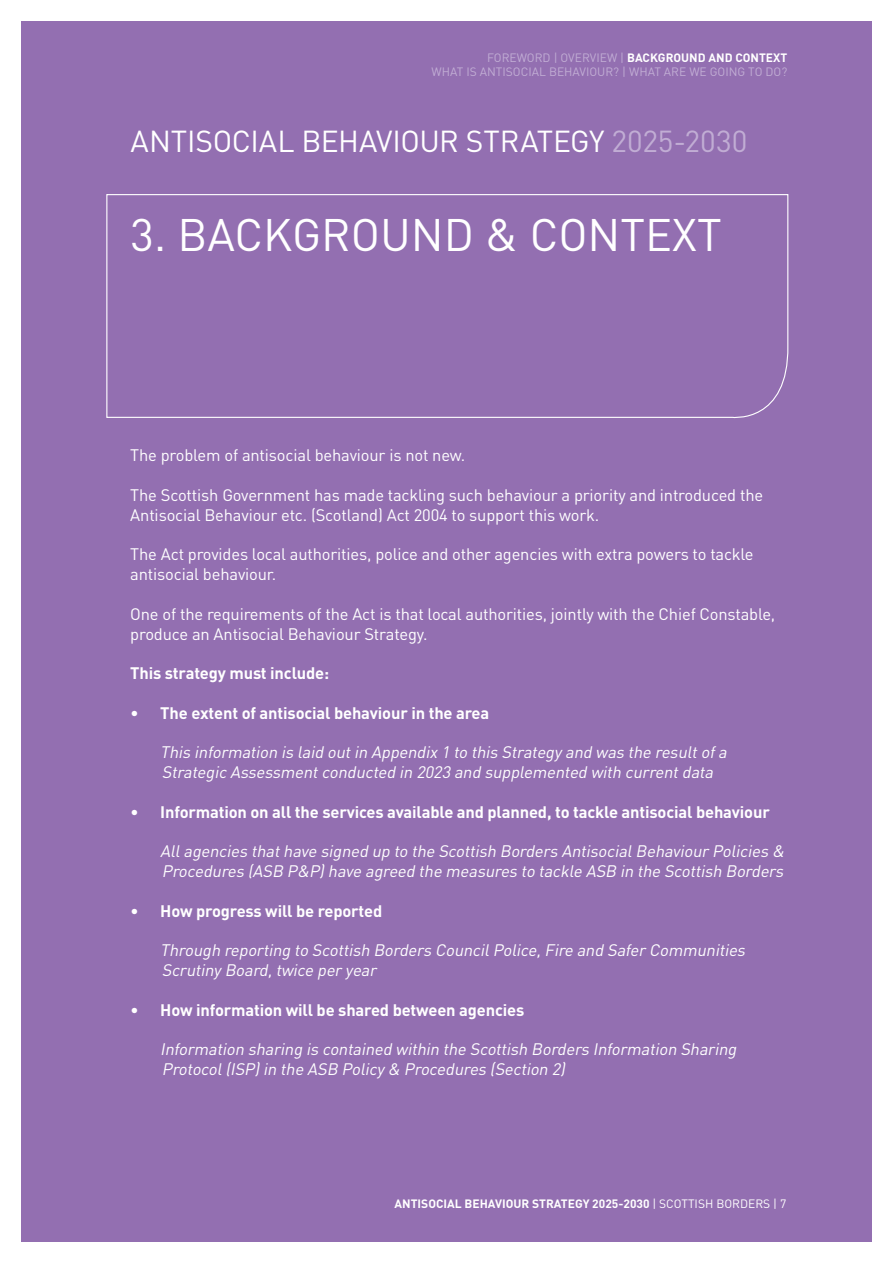
<style>
.page{position:relative;width:893px;height:1263px;background:#fff}
.page>*{position:absolute;margin:0;border:0;box-sizing:border-box;transform-origin:0 0}
.t1{font:45px "DIN";color:#fff}
.t2{font:30px "DIN";letter-spacing:-.005em;color:#fff}
.t3{font:italic 16.5px/19.8px "DIN";color:#fff}
.t4{font:16.5px/19.8px "DIN";letter-spacing:-.01em;color:#fff}
.t5{font:700 16.5px "DIN";letter-spacing:-.01em;color:#fff}
.t6{font:12px/14.4px "DIN";color:#c1add4;text-align:right}
.t7{font:700 12px "DIN";color:#fff}
.s1{font-weight:700;color:#fff}
.s2{color:#c1add4}
.s3{font-weight:400}
</style>
<div class="page">
<div style="left:21px;top:21px;width:851px;height:1221px;background:#936fb1"></div>
<svg style="left:106px;top:194px;width:683px;height:225px"></svg>
<p class="t6" style="left:432px;top:50px;width:357px">FOREWORD | OVERVIEW | <span class="s1">BACKGROUND AND CONTEXT<br></span>WHAT IS ANTISOCIAL BEHAVIOUR? | WHAT ARE WE GOING TO DO?</p>
<h2 class="t2" style="left:131px;top:122px;width:618px">ANTISOCIAL BEHAVIOUR STRATEGY <span class="s2">2025-2030</span></h2>
<h1 class="t1" style="left:131px;top:207px;width:593px">3. BACKGROUND &amp; CONTEXT</h1>
<p class="t4" style="left:130px;top:445px;width:336px">The problem of antisocial behaviour is not new.</p>
<p class="t4" style="left:130px;top:485px;width:634px">The Scottish Government has made tackling such behaviour a priority and introduced the<br>Antisocial Behaviour etc. (Scotland) Act 2004 to support this work.</p>
<p class="t4" style="left:130px;top:544px;width:625px">The Act provides local authorities, police and other agencies with extra powers to tackle antisocial behaviour.</p>
<p class="t4" style="left:130px;top:604px;width:646px">One of the requirements of the Act is that local authorities, jointly with the Chief Constable, produce an Antisocial Behaviour Strategy.</p>
<p class="t5" style="left:130px;top:662px;width:200px">This strategy must include:</p>
<p class="t5" style="left:130px;top:702px;width:360px"><span class="s3">•</span> The extent of antisocial behaviour in the area</p>
<p class="t3" style="left:160px;top:742px;width:572px">This information is laid outin Appendix 1 to this Strategy and was the resultofa<br>Strategic Assessmentconducted in 2023 and supplemented with currentdata</p>
<p class="t5" style="left:130px;top:801px;width:641px"><span class="s3">•</span> Information on all the services available and planned, to tackle antisocial behaviour</p>
<p class="t3" style="left:160px;top:841px;width:629px">Allagencies thathave signed up to the Scottish Borders AntisocialBehaviourPolicies &amp;<br>Procedures (ASB P&amp;P)have agreed the measures to tackle ASB in the Scottish Borders</p>
<p class="t5" style="left:130px;top:900px;width:254px"><span class="s3">•</span> How progress will be reported</p>
<p class="t3" style="left:160px;top:940px;width:590px">Through reporting to Scottish Borders CouncilPolice,Fire and SaferCommunities<br>Scrutiny Board,twice peryear</p>
<p class="t5" style="left:130px;top:999px;width:395px"><span class="s3">•</span> How information will be shared between agencies</p>
<p class="t3" style="left:160px;top:1039px;width:581px">Information sharing is contained within the Scottish Borders Information Sharing<br>Protocol(ISP)in the ASB Policy &amp; Procedures (Section 2)</p>
<p class="t7" style="left:395px;top:1196px;width:393px">ANTISOCIAL BEHAVIOUR STRATEGY 2025-2030 <span class="s3">| SCOTTISH BORDERS | 7</span></p>
</div>
